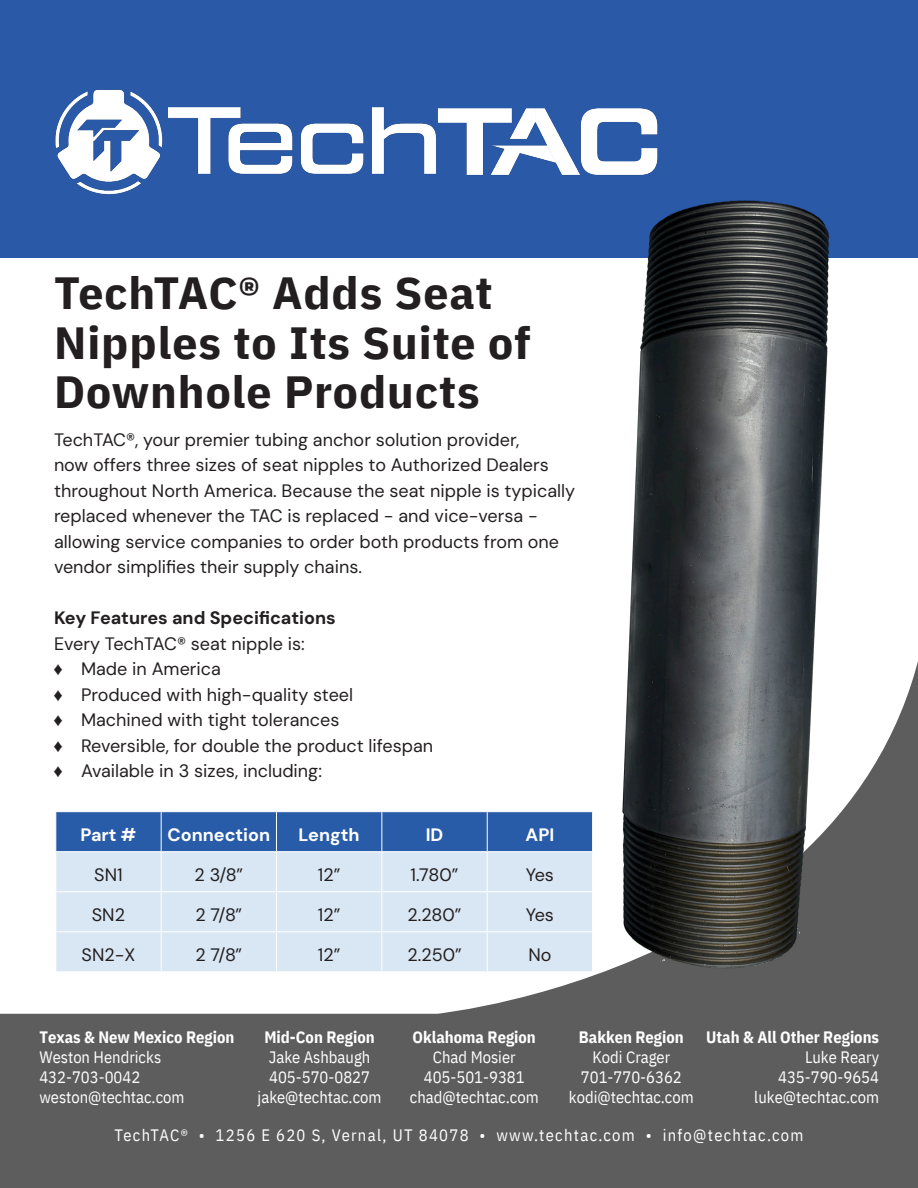
<style>
.page{position:relative;width:918px;height:1188px;background:#fff}
.page>*{position:absolute;margin:0;border:0;box-sizing:border-box;transform-origin:0 0}
.t1{font:700 45px/49.5px "IBM Plex Sans Cond";letter-spacing:.02em;color:#231f20;scale:1.1 1}
.t2{font:18px/25.5px "DM Sans";color:#231f20}
.t3{font:18px "DM Sans 18 pt";color:#231f20}
.t4{font:700 18px "DM Sans";color:#231f20}
.t5{font:700 18px "DM Sans 18 pt";color:#fff}
.t6{font:16.5px "IBM Plex Sans Cond";color:#fff}
.t7{font:700 16.5px "IBM Plex Sans Cond";color:#fff}
.t8{font:16.5px "IBM Plex Sans Cond";letter-spacing:.08em;color:#fff}
.s1{font-family:"Arial Narrow"}
</style>
<div class="page">
<svg style="left:0;top:661px;width:918px;height:527px;fill:#5d5d5d"></svg>
<div style="left:0;top:0;width:918px;height:257px;background:#2a59a7"></div>
<img style="left:599px;top:200px;width:253px;height:806px">
<div style="left:56px;top:812px;width:536px;height:39px;background:#285ba8"></div>
<div style="left:56px;top:852px;width:536px;height:119px;background:#d9e7f4"></div>
<hr style="left:55px;top:811px;width:106px;height:1px;background:#fff">
<hr style="left:55px;top:812px;width:1px;height:39px;background:#fff">
<hr style="left:161px;top:811px;width:115px;height:1px;background:#fff">
<hr style="left:161px;top:812px;width:1px;height:39px;background:#fff">
<hr style="left:276px;top:811px;width:106px;height:1px;background:#fff">
<hr style="left:276px;top:812px;width:1px;height:39px;background:#fff">
<hr style="left:382px;top:811px;width:105px;height:1px;background:#fff">
<hr style="left:381px;top:812px;width:1px;height:39px;background:#fff">
<hr style="left:487px;top:811px;width:106px;height:1px;background:#fff">
<hr style="left:487px;top:812px;width:1px;height:39px;background:#fff">
<hr style="left:592px;top:812px;width:1px;height:39px;background:#fff">
<hr style="left:55px;top:851px;width:106px;height:1px;background:#fff">
<hr style="left:55px;top:852px;width:1px;height:39px;background:#fff">
<hr style="left:161px;top:851px;width:115px;height:1px;background:#fff">
<hr style="left:161px;top:852px;width:1px;height:39px;background:#fff">
<hr style="left:276px;top:851px;width:106px;height:1px;background:#fff">
<hr style="left:276px;top:852px;width:1px;height:39px;background:#fff">
<hr style="left:382px;top:851px;width:105px;height:1px;background:#fff">
<hr style="left:381px;top:852px;width:1px;height:39px;background:#fff">
<hr style="left:487px;top:851px;width:106px;height:1px;background:#fff">
<hr style="left:487px;top:852px;width:1px;height:39px;background:#fff">
<hr style="left:592px;top:852px;width:1px;height:39px;background:#fff">
<hr style="left:55px;top:891px;width:106px;height:1px;background:#fff">
<hr style="left:55px;top:892px;width:1px;height:39px;background:#fff">
<hr style="left:161px;top:891px;width:115px;height:1px;background:#fff">
<hr style="left:161px;top:892px;width:1px;height:39px;background:#fff">
<hr style="left:276px;top:891px;width:106px;height:1px;background:#fff">
<hr style="left:276px;top:892px;width:1px;height:39px;background:#fff">
<hr style="left:382px;top:891px;width:105px;height:1px;background:#fff">
<hr style="left:381px;top:892px;width:1px;height:39px;background:#fff">
<hr style="left:487px;top:891px;width:106px;height:1px;background:#fff">
<hr style="left:487px;top:892px;width:1px;height:39px;background:#fff">
<hr style="left:592px;top:892px;width:1px;height:39px;background:#fff">
<hr style="left:55px;top:931px;width:106px;height:1px;background:#fff">
<hr style="left:55px;top:932px;width:1px;height:39px;background:#fff">
<hr style="left:161px;top:931px;width:115px;height:1px;background:#fff">
<hr style="left:161px;top:932px;width:1px;height:39px;background:#fff">
<hr style="left:276px;top:931px;width:106px;height:1px;background:#fff">
<hr style="left:276px;top:932px;width:1px;height:39px;background:#fff">
<hr style="left:382px;top:931px;width:105px;height:1px;background:#fff">
<hr style="left:381px;top:932px;width:1px;height:39px;background:#fff">
<hr style="left:487px;top:931px;width:106px;height:1px;background:#fff">
<hr style="left:487px;top:932px;width:1px;height:39px;background:#fff">
<hr style="left:592px;top:932px;width:1px;height:39px;background:#fff">
<hr style="left:55px;top:971px;width:106px;height:1px;background:#fff">
<hr style="left:161px;top:971px;width:115px;height:1px;background:#fff">
<hr style="left:276px;top:971px;width:106px;height:1px;background:#fff">
<hr style="left:382px;top:971px;width:105px;height:1px;background:#fff">
<hr style="left:487px;top:971px;width:106px;height:1px;background:#fff">
<img style="left:55px;top:89px;width:642px;height:140px">
<p class="t1" style="left:54px;top:265px;width:435px">TechTAC® Adds Seat<br>Nipples to Its Suite of<br>Downhole Products</p>
<p class="t2" style="left:54px;top:426px;width:523px">TechTAC®, your premier tubing anchor solution provider,<br>now offers three sizes of seat nipples to Authorized Dealers throughout North America. Because the seat nipple is typically replaced whenever the TAC is replaced - and vice-versa - allowing service companies to order both products from one vendor simplifies their supply chains.</p>
<p class="t4" style="left:54px;top:606px;width:283px">Key Features and Specifications</p>
<p class="t2" style="left:54px;top:630px;width:252px">Every TechTAC® seat nipple is:</p>
<p class="t2" style="left:54px;top:656px;width:168px"><span class="s1">♦</span> Made in America</p>
<p class="t2" style="left:54px;top:681px;width:301px"><span class="s1">♦</span> Produced with high-quality steel</p>
<p class="t2" style="left:54px;top:707px;width:287px"><span class="s1">♦</span> Machined with tight tolerances</p>
<p class="t2" style="left:54px;top:732px;width:381px"><span class="s1">♦</span> Reversible, for double the product lifespan</p>
<p class="t2" style="left:54px;top:758px;width:269px"><span class="s1">♦</span> Available in 3 sizes, including:</p>
<p class="t5" style="left:81px;top:823px;width:57px">Part #</p>
<p class="t5" style="left:167px;top:823px;width:104px">Connection</p>
<p class="t5" style="left:299px;top:823px;width:63px">Length</p>
<p class="t5" style="left:426px;top:823px;width:19px">ID</p>
<p class="t5" style="left:526px;top:823px;width:30px">API</p>
<p class="t3" style="left:94px;top:863px;width:30px">SN1</p>
<p class="t3" style="left:195px;top:863px;width:50px">2 3/8”</p>
<p class="t3" style="left:318px;top:863px;width:24px">12”</p>
<p class="t3" style="left:411px;top:863px;width:49px">1.780”</p>
<p class="t3" style="left:526px;top:863px;width:30px">Yes</p>
<p class="t3" style="left:92px;top:903px;width:35px">SN2</p>
<p class="t3" style="left:195px;top:903px;width:48px">2 7/8”</p>
<p class="t3" style="left:318px;top:903px;width:24px">12”</p>
<p class="t3" style="left:408px;top:903px;width:55px">2.280”</p>
<p class="t3" style="left:526px;top:903px;width:30px">Yes</p>
<p class="t3" style="left:82px;top:943px;width:55px">SN2-X</p>
<p class="t3" style="left:195px;top:943px;width:48px">2 7/8”</p>
<p class="t3" style="left:318px;top:943px;width:24px">12”</p>
<p class="t3" style="left:407px;top:943px;width:56px">2.250”</p>
<p class="t3" style="left:528px;top:943px;width:25px">No</p>
<p class="t7" style="left:39px;top:1024px;width:196px">Texas &amp; New Mexico Region</p>
<p class="t6" style="left:39px;top:1044px;width:123px">Weston Hendricks</p>
<p class="t6" style="left:39px;top:1064px;width:102px">432-703-0042</p>
<p class="t6" style="left:39px;top:1084px;width:147px">weston@techtac.com</p>
<p class="t7" style="left:264px;top:1024px;width:112px">Mid-Con Region</p>
<p class="t6" style="left:269px;top:1044px;width:103px">Jake Ashbaugh</p>
<p class="t6" style="left:269px;top:1064px;width:102px">405-570-0827</p>
<p class="t6" style="left:258px;top:1084px;width:125px">jake@techtac.com</p>
<p class="t7" style="left:413px;top:1024px;width:125px">Oklahoma Region</p>
<p class="t6" style="left:433px;top:1044px;width:84px">Chad Mosier</p>
<p class="t6" style="left:424px;top:1064px;width:102px">405-501-9381</p>
<p class="t6" style="left:410px;top:1084px;width:130px">chad@techtac.com</p>
<p class="t7" style="left:579px;top:1024px;width:106px">Bakken Region</p>
<p class="t6" style="left:592px;top:1044px;width:79px">Kodi Crager</p>
<p class="t6" style="left:581px;top:1064px;width:102px">701-770-6362</p>
<p class="t6" style="left:569px;top:1084px;width:126px">kodi@techtac.com</p>
<p class="t7" style="left:706px;top:1024px;width:174px">Utah &amp; All Other Regions</p>
<p class="t6" style="left:805px;top:1044px;width:76px">Luke Reary</p>
<p class="t6" style="left:778px;top:1064px;width:102px">435-790-9654</p>
<p class="t6" style="left:754px;top:1084px;width:126px">luke@techtac.com</p>
<p class="t8" style="left:115px;top:1122px;width:690px">TechTAC® • 1256 E 620 S, Vernal, UT 84078 • www.techtac.com • info@techtac.com</p>
</div>
